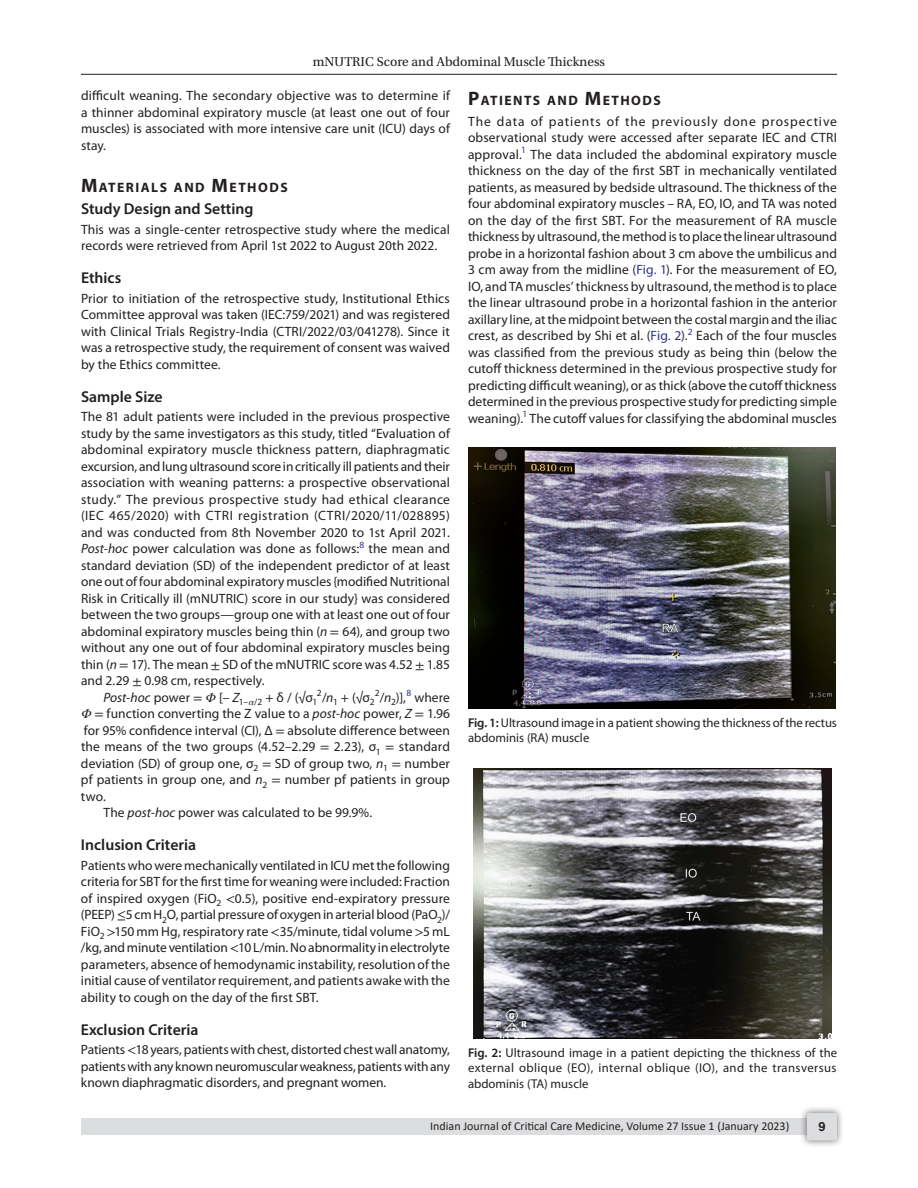
<style>
.page{position:relative;width:918px;height:1188px;background:#fff}
.page>*{position:absolute;margin:0;border:0;box-sizing:border-box;transform-origin:0 0}
.Head-2{font:600 15.75px "Myriad Pro";color:#231f20}
.Head-2-stk{font:600 15.75px "Myriad Pro";color:#231f20}
.Head-1{font:700 13.65px "Myriad Pro";letter-spacing:.105em;color:#231f20}
.Para-NoIndent{font:13.5px/16.5px "Myriad Pro";color:#231f20;text-align:justify}
.Para-Indent{font:13.5px/16.5px "Myriad Pro";letter-spacing:.005em;color:#231f20;text-align:justify}
.t1{font:13.5px "Utopia Std";color:#231f20}
.FigCaption{font:12.75px/15.3px "Myriad Pro";color:#231f20}
.t2{font:700 12.75px "Helvetica LT Std";color:#231f20}
.t3{font:12px "Calibri";color:#231f20}
.s1{font-size:19.5px}
.s2{font-style:italic}
.s3{font-family:"STIX General"}
.s4{font-family:"STIX General";font-style:italic}
.s5{color:#2e3092}
.s6{font-weight:600}
</style>
<div class="page">
<hr style="left:81px;top:74px;width:756px;height:1px;background:#231f20">
<div style="left:81px;top:1119px;width:756px;height:16px;background:#dcdddf"></div>
<div style="left:800px;top:1106px;width:44px;height:41px;background:#231f20;opacity:.61"></div>
<div style="left:807px;top:1113px;width:30px;height:27px;background:#dcdddf;border-radius:2px"></div>
<img style="left:468px;top:448px;width:367px;height:261px">
<img style="left:473px;top:768px;width:359px;height:270px">
<p class="t1" style="left:313px;top:55px;width:294px">mNUTRIC Score and Abdominal Muscle Thickness</p>
<p class="Para-NoIndent" style="left:81px;top:87px;width:371px">difficult weaning. The secondary objective was to determine if a thinner abdominal expiratory muscle (at least one out of four muscles) is associated with more intensive care unit (ICU) days of stay.</p>
<p class="Head-1" style="left:81px;top:178px;width:208px"><span class="s1">M</span>ATERIALS AND <span class="s1">M</span>ETHODS</p>
<p class="Head-2-stk" style="left:81px;top:199px;width:174px">Study Design and Setting</p>
<p class="Para-NoIndent" style="left:81px;top:221px;width:370px">This was a single-center retrospective study where the medical records were retrieved from April 1st 2022 to August 20th 2022.</p>
<p class="Head-2" style="left:81px;top:268px;width:42px">Ethics</p>
<p class="Para-NoIndent" style="left:81px;top:290px;width:370px">Prior to initiation of the retrospective study, Institutional Ethics Committee approval was taken (IEC:759/2021) and was registered with Clinical Trials Registry-India (CTRI/2022/03/041278). Since it was a retrospective study, the requirement of consent was waived by the Ethics committee.</p>
<p class="Head-2" style="left:81px;top:386px;width:83px">Sample Size</p>
<p class="Para-NoIndent" style="left:81px;top:408px;width:371px">The 81 adult patients were included in the previous prospective study by the same investigators as this study, titled “Evaluation of abdominal expiratory muscle thickness pattern, diaphragmatic excursion, and lung ultrasound score in critically ill patients and their association with weaning patterns: a prospective observational study.” The previous prospective study had ethical clearance (IEC 465/2020) with CTRI registration (CTRI/2020/11/028895) and was conducted from 8th November 2020 to 1st April 2021.<br><span class="s2">Post-hoc</span> power calculation was done as follows:<sup>8</sup> the mean and standard deviation (SD) of the independent predictor of at least one out of four abdominal expiratory muscles {modified Nutritional Risk in Critically ill (mNUTRIC) score in our study} was considered between the two groups—group one with at least one out of four abdominal expiratory muscles being thin (<span class="s2">n</span> <span class="s3">=</span> 64), and group two without any one out of four abdominal expiratory muscles being thin (<span class="s2">n</span> <span class="s3">=</span> 17). The mean <span class="s3">±</span> SD of the mNUTRIC score was 4.52 <span class="s3">±</span> 1.85 and 2.29 <span class="s3">±</span> 0.98 cm, respectively.</p>
<p class="Para-Indent" style="left:81px;top:689px;width:371px;text-indent:23px"><span class="s2">Post-hoc</span> power <span class="s3">=</span> <span class="s4">Ф</span> [– <span class="s2">Z</span><sub>1–</sub><sub>α</sub><sub>/2</sub> + δ / (√σ<sub>1</sub><sup>2</sup>/<span class="s2">n</span><sub>1</sub> + (√σ<sub>2</sub><sup>2</sup>/<span class="s2">n</span><sub>2</sub>)],<sup>8</sup> where <span class="s4">Ф</span> <span class="s3">=</span> function converting the Z value to a <span class="s2">post-hoc</span> power, <span class="s2">Z</span> <span class="s3">=</span> 1.96 for 95% confidence interval (CI), Δ <span class="s3">=</span> absolute difference between the means of the two groups (4.52–2.29 <span class="s3">=</span> 2.23), σ<sub>1</sub> <span class="s3">=</span> standard deviation (SD) of group one, σ<sub>2</sub> <span class="s3">=</span> SD of group two, <span class="s2">n</span><sub>1</sub> <span class="s3">=</span> number pf patients in group one, and <span class="s2">n</span><sub>2</sub> <span class="s3">=</span> number pf patients in group two.</p>
<p class="Para-Indent" style="left:103px;top:804px;width:270px">The <span class="s2">post-hoc</span> power was calculated to be 99.9%.</p>
<p class="Head-2" style="left:81px;top:835px;width:117px">Inclusion Criteria</p>
<p class="Para-NoIndent" style="left:81px;top:857px;width:371px">Patients who were mechanically ventilated in ICU met the following criteria for SBT for the first time for weaning were included: Fraction of inspired oxygen (FiO<sub>2</sub> <span class="s3">&lt;</span>0.5), positive end-expiratory pressure (PEEP) <span class="s3">≤</span>5 cm H<sub>2</sub>O, partial pressure of oxygen in arterial blood (PaO<sub>2</sub>)/ FiO<sub>2</sub> <span class="s3">&gt;</span>150 mm Hg, respiratory rate <span class="s3">&lt;</span>35/minute, tidal volume <span class="s3">&gt;</span>5 mL /kg, and minute ventilation <span class="s3">&lt;</span>10 L/min. No abnormality in electrolyte parameters, absence of hemodynamic instability, resolution of the initial cause of ventilator requirement, and patients awake with the ability to cough on the day of the first SBT.</p>
<p class="Head-2" style="left:81px;top:1019px;width:119px">Exclusion Criteria</p>
<p class="Para-NoIndent" style="left:81px;top:1041px;width:371px">Patients <span class="s3">&lt;</span>18 years, patients with chest, distorted chest wall anatomy, patients with any known neuromuscular weakness, patients with any known diaphragmatic disorders, and pregnant women.</p>
<p class="Head-1" style="left:468px;top:91px;width:194px"><span class="s1">P</span>ATIENTS AND <span class="s1">M</span>ETHODS</p>
<p class="Para-NoIndent" style="left:468px;top:113px;width:371px">The data of patients of the previously done prospective observational study were accessed after separate IEC and CTRI approval.<sup>1</sup> The data included the abdominal expiratory muscle thickness on the day of the first SBT in mechanically ventilated patients, as measured by bedside ultrasound. The thickness of the four abdominal expiratory muscles – RA, EO, IO, and TA was noted on the day of the first SBT. For the measurement of RA muscle thickness by ultrasound, the method is to place the linear ultrasound probe in a horizontal fashion about 3 cm above the umbilicus and 3 cm away from the midline (<span class="s5">Fig. 1</span>). For the measurement of EO, IO, and TA muscles’ thickness by ultrasound, the method is to place the linear ultrasound probe in a horizontal fashion in the anterior axillary line, at the midpoint between the costal margin and the iliac crest, as described by Shi et al. (<span class="s5">Fig. 2</span>).<sup>2</sup> Each of the four muscles was classified from the previous study as being thin (below the cutoff thickness determined in the previous prospective study for predicting difficult weaning), or as thick (above the cutoff thickness determined in the previous prospective study for predicting simple weaning).<sup>1</sup> The cutoff values for classifying the abdominal muscles</p>
<p class="FigCaption" style="left:468px;top:715px;width:370px"><span class="s6">Fig. 1:</span> Ultrasound image in a patient showing the thickness of the rectus abdominis (RA) muscle</p>
<p class="FigCaption" style="left:468px;top:1045px;width:371px;text-align:justify"><span class="s6">Fig. 2:</span> Ultrasound image in a patient depicting the thickness of the external oblique (EO), internal oblique (IO), and the transversus abdominis (TA) muscle</p>
<p class="t3" style="left:430px;top:1117px;width:361px">Indian Journal of Critical Care Medicine, Volume 27 Issue 1 (January 2023)</p>
<p class="t2" style="left:818px;top:1119px;width:9px">9</p>
</div>
